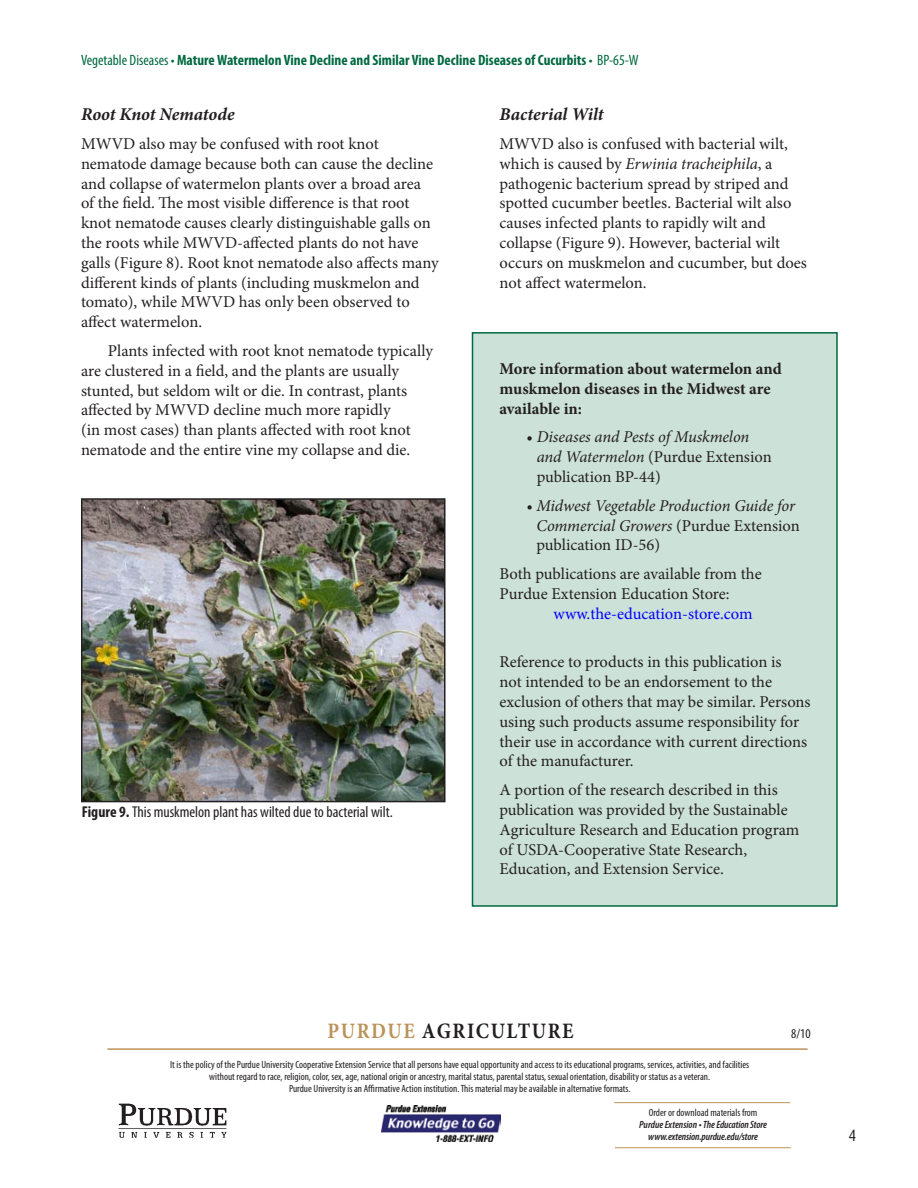
<style>
.page{position:relative;width:918px;height:1188px;background:#fff}
.page>*{position:absolute;margin:0;border:0;box-sizing:border-box;transform-origin:0 0}
.t1{font:700 22.05px "Minion Pro";letter-spacing:.255em;color:#231f20;scale:.89 1}
.t2{font:italic 700 18px "Minion Pro";letter-spacing:-.005em;color:#231f20}
.t3{font:16.5px/19.8px "Minion Pro";color:#231f20}
.t4{font:italic 16.5px/19.8px "Minion Pro";letter-spacing:-.01em;color:#231f20}
.t5{font:700 16.5px/19.8px "Minion Pro";color:#231f20}
.t6{font:16.5px "Minion Pro";color:#00f}
.t7{font:condensed 15.75px "Myriad Pro";color:#231f20}
.t8{font:700 condensed 15px "Myriad Pro";color:#00693f}
.t9{font:condensed 15px "Helvetica";color:#231f20}
.t10{font:condensed 13.5px "Myriad Pro";color:#231f20}
.t11{font:condensed 10.5px/12px "Myriad Pro";color:#231f20;text-align:center}
.t12{font:italic 600 condensed 10.5px/12px "Myriad Pro";letter-spacing:-.01em;color:#231f20;text-align:center}
.s1{font-weight:400}
.s2{font-weight:700}
.s3{font-style:italic}
.s4{font-style:normal}
.s5{color:#bb935a}
</style>
<div class="page">
<div style="left:472px;top:332px;width:366px;height:575px;background:#cce1d8;border:2px solid #00693f"></div>
<img style="left:84px;top:501px;width:359px;height:298px">
<div style="left:81px;top:498px;width:365px;height:304px;border:2px solid #231f20"></div>
<hr style="left:615px;top:1147px;width:176px;height:1px;background:#bb935a">
<hr style="left:614px;top:1102px;width:176px;height:1px;background:#bb935a">
<hr style="left:107px;top:1048px;width:701px;height:2px;background:#bb935a">
<img style="left:381px;top:1106px;width:119px;height:36px">
<img style="left:118px;top:1103px;width:109px;height:35px">
<p class="t8" style="left:81px;top:51px;width:559px"><span class="s1">Vegetable Diseases •</span> Mature Watermelon Vine Decline and Similar Vine Decline Diseases of Cucurbits <span class="s1">• BP-65-W</span></p>
<p class="t2" style="left:81px;top:102px;width:155px">Root Knot Nematode</p>
<p class="t3" style="left:81px;top:134px;width:359px">MWVD also may be confused with root knot nematode damage because both can cause the decline and collapse of watermelon plants over a broad area<br>of the field. The most visible difference is that root knot nematode causes clearly distinguishable galls on the roots while MWVD-affected plants do not have galls (Figure 8). Root knot nematode also affects many different kinds of plants (including muskmelon and tomato), while MWVD has only been observed to affect watermelon.</p>
<p class="t3" style="left:81px;top:341px;width:353px;text-indent:27px">Plants infected with root knot nematode typically are clustered in a field, and the plants are usually stunted, but seldom wilt or die. In contrast, plants affected by MWVD decline much more rapidly<br>(in most cases) than plants affected with root knot nematode and the entire vine my collapse and die.</p>
<p class="t7" style="left:82px;top:802px;width:313px"><span class="s2">Figure 9.</span> This muskmelon plant has wilted due to bacterial wilt.</p>
<p class="t2" style="left:500px;top:102px;width:106px">Bacterial Wilt</p>
<p class="t3" style="left:500px;top:134px;width:309px">MWVD also is confused with bacterial wilt, which is caused by <span class="s3">Erwinia tracheiphila</span>, a pathogenic bacterium spread by striped and spotted cucumber beetles. Bacterial wilt also causes infected plants to rapidly wilt and collapse (Figure 9). However, bacterial wilt occurs on muskmelon and cucumber, but does not affect watermelon.</p>
<p class="t5" style="left:500px;top:359px;width:284px">More information about watermelon and muskmelon diseases in the Midwest are available in:</p>
<p class="t4" style="left:537px;top:427px;width:237px;text-indent:-10px"><span class="s4">•</span> Diseases and Pests of Muskmelon and Watermelon <span class="s4">(Purdue Extension publication BP-44)</span></p>
<p class="t4" style="left:536px;top:496px;width:265px;text-indent:-10px">• Midwest Vegetable Production Guide for<br>Commercial Growers <span class="s4">(Purdue Extension publication ID-56)</span></p>
<p class="t3" style="left:500px;top:564px;width:264px">Both publications are available from the<br>Purdue Extension Education Store:</p>
<p class="t6" style="left:554px;top:602px;width:201px">www.the-education-store.com</p>
<p class="t3" style="left:500px;top:652px;width:313px">Reference to products in this publication is<br>not intended to be an endorsement to the exclusion of others that may be similar. Persons using such products assume responsibility for their use in accordance with current directions of the manufacturer.</p>
<p class="t3" style="left:500px;top:780px;width:301px">A portion of the research described in this publication was provided by the Sustainable Agriculture Research and Education program of USDA-Cooperative State Research, Education, and Extension Service.</p>
<h1 class="t1" style="left:328px;top:1015px;width:275px"><span class="s5">Purdue</span> Agriculture</h1>
<p class="t10" style="left:791px;top:1025px;width:21px">8/10</p>
<p class="t11" style="left:170px;top:1059px;width:581px">It is the policy of the Purdue University Cooperative Extension Service that all persons have equal opportunity and access to its educational programs, services, activities, and facilities without regard to race, religion, color, sex, age, national origin or ancestry, marital status, parental status, sexual orientation, disability or status as a veteran.<br>Purdue University is an Affirmative Action institution. This material may be available in alternative formats.</p>
<p class="t11" style="left:649px;top:1107px;width:110px">Order or download materials from</p>
<p class="t12" style="left:639px;top:1119px;width:129px">Purdue Extension • The Education Store www.extension.purdue.edu/store</p>
<p class="t9" style="left:849px;top:1126px;width:9px">4</p>
</div>
